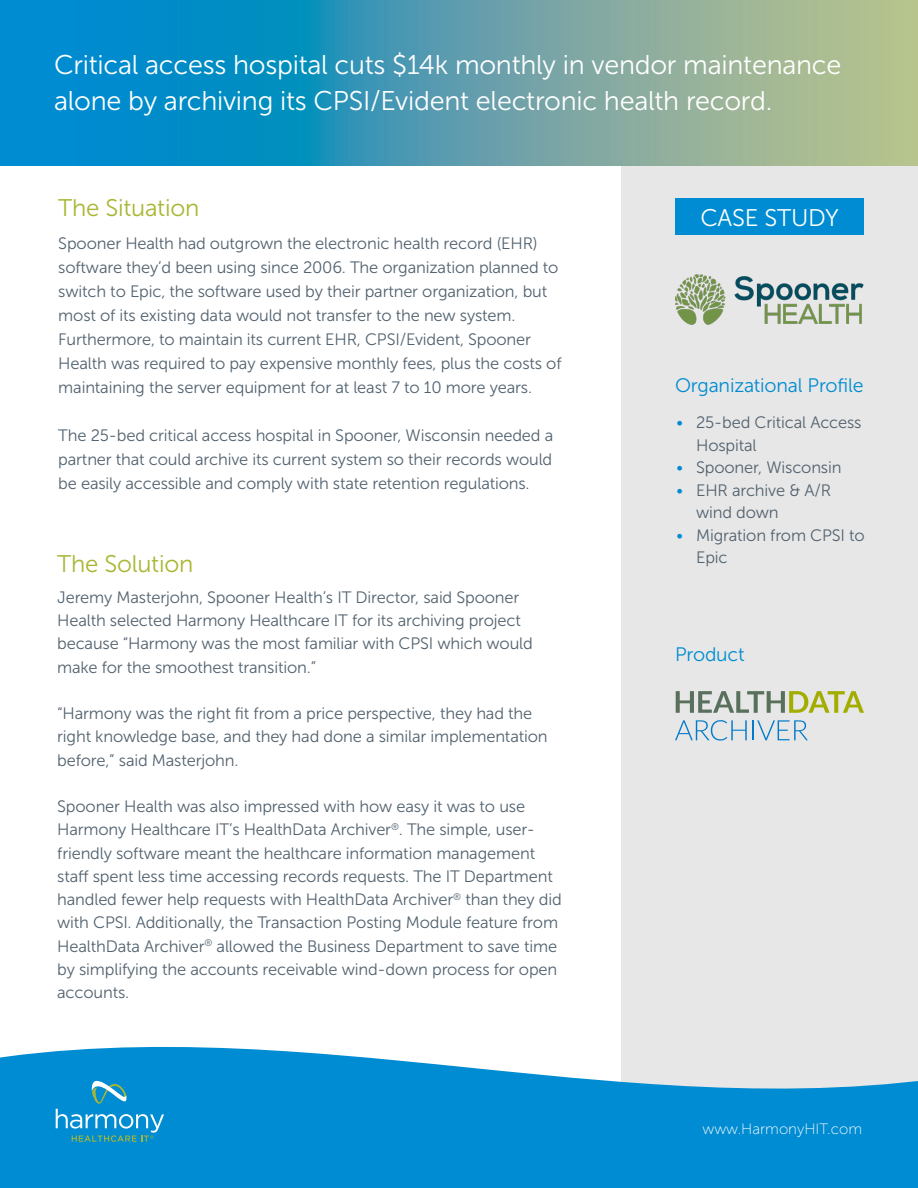
<style>
.page{position:relative;width:918px;height:1188px;background:#fff}
.page>*{position:absolute;margin:0;border:0;box-sizing:border-box;transform-origin:0 0}
.t1{font:27px/36px "Museo Sans 300";letter-spacing:-.01em;color:#fff}
.t2{font:24px "Museo Sans 300";letter-spacing:-.01em;color:#a9b632}
.t3{font:24px "Museo Sans 300";letter-spacing:-.01em;color:#fff}
.t4{font:19.5px "Museo Sans 300";letter-spacing:-.01em;color:#008cd2}
.t5{font:16.5px/23.2px "Museo Sans 300";letter-spacing:-.01em;color:#52626f}
.t6{font:16.5px "Museo Sans 300";color:#008cd2}
.Body_9pt_Bullets{font:15px "Museo Sans 100";color:#fff}
</style>
<div class="page">
<div style="left:621px;top:166px;width:297px;height:1022px;background:#e7e7e7"></div>
<img style="left:0;top:0;width:918px;height:166px">
<svg style="left:0;top:1047px;width:918px;height:141px;fill:#008cd2"></svg>
<div style="left:675px;top:198px;width:189px;height:37px;background:#008cd2"></div>
<img style="left:675px;top:274px;width:189px;height:51px">
<svg style="left:676px;top:691px;width:188px;height:22px"></svg>
<svg style="left:675px;top:720px;width:72px;height:21px"></svg>
<svg style="left:753px;top:720px;width:55px;height:20px"></svg>
<svg style="left:56px;top:1070px;width:108px;height:72px;background:#1d97d0"></svg>
<p class="t1" style="left:54px;top:47px;width:789px">Critical access hospital cuts $14k monthly in vendor maintenance alone by archiving its CPSI/Evident electronic health record.</p>
<p class="t2" style="left:58px;top:195px;width:142px">The Situation</p>
<p class="t5" style="left:58px;top:232px;width:481px">Spooner Health had outgrown the electronic health record (EHR)</p>
<p class="t5" style="left:58px;top:256px;width:502px;line-height:24px">software they’d been using since 2006. The organization planned to switch to Epic, the software used by their partner organization, but most of its existing data would not transfer to the new system.</p>
<p class="t5" style="left:58px;top:328px;width:505px;line-height:24px">Furthermore, to maintain its current EHR, CPSI/Evident, Spooner<br>Health was required to pay expensive monthly fees, plus the costs of maintaining the server equipment for at least 7 to 10 more years.</p>
<p class="t5" style="left:58px;top:424px;width:496px;line-height:24px;text-align:justify">The 25-bed critical access hospital in Spooner, Wisconsin needed a partner that could archive its current system so their records would be easily accessible and comply with state retention regulations.</p>
<p class="t2" style="left:57px;top:550px;width:138px">The Solution</p>
<p class="t5" style="left:57px;top:586px;width:464px">Jeremy Masterjohn, Spooner Health’s IT Director, said Spooner</p>
<p class="t5" style="left:57px;top:609px;width:465px">Health selected Harmony Healthcare IT for its archiving project</p>
<p class="t5" style="left:57px;top:632px;width:477px">because “Harmony was the most familiar with CPSI which would</p>
<p class="t5" style="left:57px;top:656px;width:260px">make for the smoothest transition.”</p>
<p class="t5" style="left:57px;top:702px;width:492px">“Harmony was the right fit from a price perspective, they had the right knowledge base, and they had done a similar implementation before,” said Masterjohn.</p>
<p class="t5" style="left:57px;top:795px;width:469px">Spooner Health was also impressed with how easy it was to use</p>
<p class="t5" style="left:57px;top:818px;width:506px">Harmony Healthcare IT’s HealthData Archiver<sup>®</sup>. The simple, user&shy;friendly software meant the healthcare information management staff spent less time accessing records requests. The IT Department handled fewer help requests with HealthData Archiver<sup>®</sup> than they did with CPSI. Additionally, the Transaction Posting Module feature from HealthData Archiver<sup>®</sup> allowed the Business Department to save time by simplifying the accounts receivable wind-down process for open accounts.</p>
<p class="t3" style="left:700px;top:204px;width:140px">CASE STUDY</p>
<p class="t4" style="left:675px;top:375px;width:190px">Organizational Profile</p>
<p class="t5" style="left:696px;top:411px;width:167px;line-height:22.5px">25-bed Critical Access<br>Hospital</p>
<p class="t5" style="left:696px;top:456px;width:147px">Spooner, Wisconsin</p>
<p class="t5" style="left:696px;top:479px;width:137px;line-height:22.5px">EHR archive &amp; A/R wind down</p>
<p class="t5" style="left:696px;top:524px;width:170px;line-height:22.5px">Migration from CPSI to<br>Epic</p>
<p class="t6" style="left:676px;top:414px;width:8px">•</p>
<p class="t6" style="left:676px;top:459px;width:8px">•</p>
<p class="t6" style="left:676px;top:481px;width:8px">•</p>
<p class="t6" style="left:676px;top:526px;width:8px">•</p>
<p class="t4" style="left:675px;top:644px;width:71px">Product</p>
<p class="Body_9pt_Bullets" style="left:702px;top:1121px;width:161px">www.HarmonyHIT.com</p>
</div>
